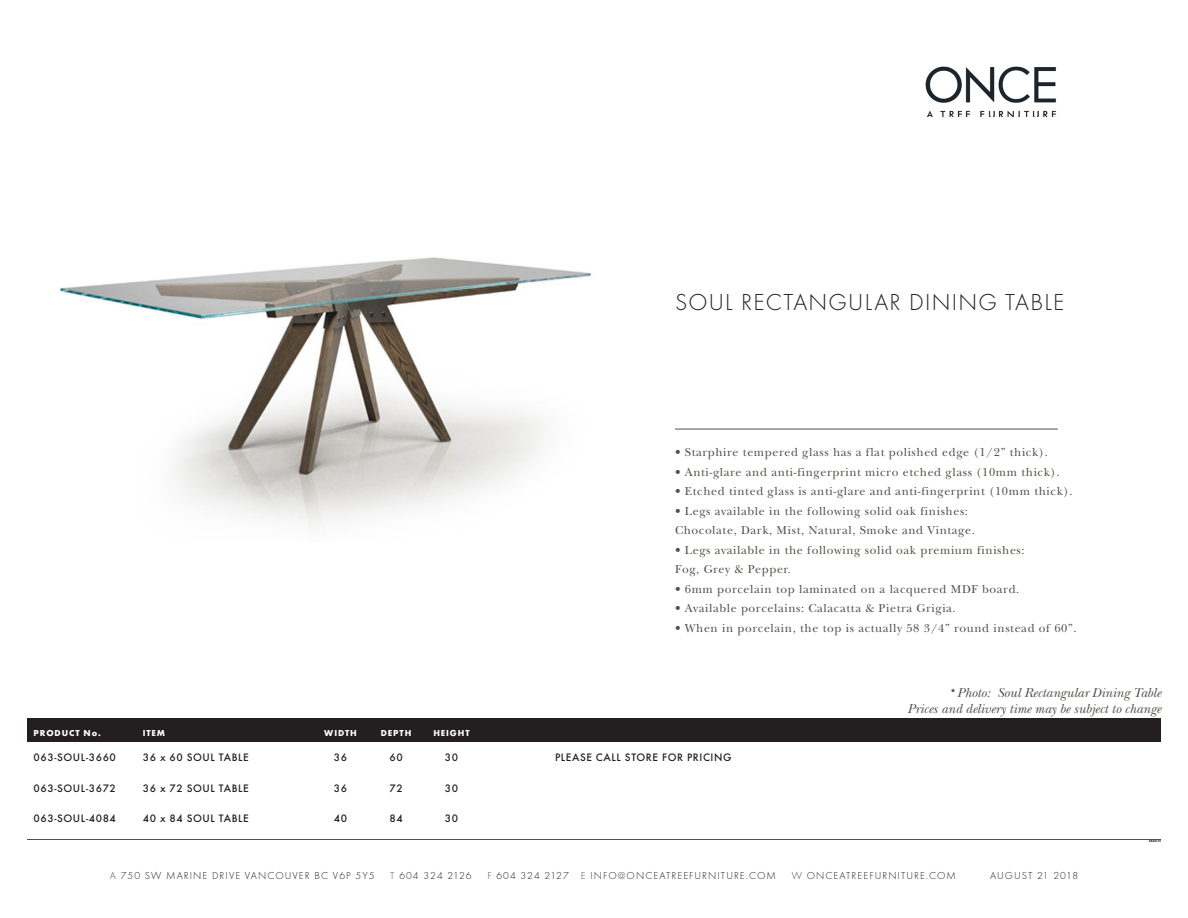
<style>
.page{position:relative;width:1188px;height:918px;background:#fff}
.page>*{position:absolute;margin:0;border:0;box-sizing:border-box;transform-origin:0 0}
.t1{font:300 24px "Futura EFCEOP";letter-spacing:.05em;color:#231f20}
.t2{font:italic 13.5px "New Baskerville Std";color:#535249}
.t3{font:12px "New Baskerville Std";letter-spacing:.05em;color:#535249}
.t4{font:500 11.25px "Futura EFCEOP";letter-spacing:.05em;color:#231f20}
.t5{font:300 10.5px "Futura EFCEOP";letter-spacing:.1em;color:#231f20}
.t6{font:700 9px "Futura EFCEOP";letter-spacing:.1em;color:#fff}
.t7{font:700 3px "Futura EFCEOP";color:#231f20}
.s1{font-family:"Futura EFCEOP";font-weight:700;font-style:normal;font-size:11.25px;color:#231f20}
.s2{color:#535249}
</style>
<div class="page">
<img style="left:925px;top:66px;width:131px;height:51px">
<hr style="left:27px;top:839px;width:1134px;height:1px;background:#535249">
<hr style="left:675px;top:429px;width:383px;height:1px;background:#535249">
<div style="left:27px;top:718px;width:1134px;height:24px;background:#231f20"></div>
<img style="left:60px;top:257px;width:532px;height:270px">
<p class="t1" style="left:675px;top:288px;width:391px">SOUL RECTANGULAR DINING TABLE</p>
<p class="t3" style="left:675px;top:445px;width:374px">• Starphire tempered glass has a flat polished edge (1/2” thick).</p>
<p class="t3" style="left:675px;top:465px;width:386px">• Anti-glare and anti-fingerprint micro etched glass (10mm thick).</p>
<p class="t3" style="left:675px;top:484px;width:399px">• Etched tinted glass is anti-glare and anti-fingerprint (10mm thick).</p>
<p class="t3" style="left:675px;top:504px;width:295px">• Legs available in the following solid oak finishes:</p>
<p class="t3" style="left:675px;top:523px;width:301px">Chocolate, Dark, Mist, Natural, Smoke and Vintage.</p>
<p class="t3" style="left:675px;top:543px;width:351px">• Legs available in the following solid oak premium finishes:</p>
<p class="t3" style="left:675px;top:562px;width:118px">Fog, Grey &amp; Pepper.</p>
<p class="t3" style="left:675px;top:582px;width:346px">• 6mm porcelain top laminated on a lacquered MDF board.</p>
<p class="t3" style="left:675px;top:601px;width:282px">• Available porcelains: Calacatta &amp; Pietra Grigia.</p>
<p class="t3" style="left:675px;top:621px;width:403px">• When in porcelain, the top is actually 58 3/4” round instead of 60”.</p>
<p class="t6" style="left:34px;top:727px;width:69px">PRODUCT No.</p>
<p class="t6" style="left:143px;top:727px;width:24px">ITEM</p>
<p class="t6" style="left:324px;top:727px;width:34px">WIDTH</p>
<p class="t6" style="left:381px;top:727px;width:32px">DEPTH</p>
<p class="t6" style="left:433px;top:727px;width:38px">HEIGHT</p>
<p class="t4" style="left:34px;top:751px;width:84px">063-SOUL-3660</p>
<p class="t4" style="left:143px;top:751px;width:108px">36 x 60 SOUL TABLE</p>
<p class="t4" style="left:334px;top:751px;width:15px">36</p>
<p class="t4" style="left:389px;top:751px;width:15px">60</p>
<p class="t4" style="left:445px;top:751px;width:15px">30</p>
<p class="t4" style="left:555px;top:751px;width:178px">PLEASE CALL STORE FOR PRICING</p>
<p class="t4" style="left:34px;top:781px;width:84px">063-SOUL-3672</p>
<p class="t4" style="left:143px;top:781px;width:108px">36 x 72 SOUL TABLE</p>
<p class="t4" style="left:334px;top:781px;width:15px">36</p>
<p class="t4" style="left:389px;top:781px;width:15px">72</p>
<p class="t4" style="left:445px;top:781px;width:15px">30</p>
<p class="t4" style="left:34px;top:811px;width:84px">063-SOUL-4084</p>
<p class="t4" style="left:143px;top:811px;width:108px">40 x 84 SOUL TABLE</p>
<p class="t4" style="left:334px;top:811px;width:15px">40</p>
<p class="t4" style="left:389px;top:811px;width:15px">84</p>
<p class="t4" style="left:445px;top:811px;width:15px">30</p>
<p class="t2" style="left:950px;top:685px;width:213px"><span class="s1">*</span>Photo: Soul Rectangular Dining Table</p>
<p class="t2" style="left:908px;top:701px;width:255px">Prices and delivery time may be subject to change</p>
<p class="t7" style="left:1149px;top:839px;width:14px">28-02-12</p>
<p class="t5" style="left:110px;top:870px;width:266px"><span class="s2">A</span> 750 SW MARINE DRIVE VANCOUVER BC V6P 5Y5</p>
<p class="t5" style="left:390px;top:870px;width:83px"><span class="s2">T</span> 604 324 2126</p>
<p class="t5" style="left:487px;top:870px;width:290px"><span class="s2">F</span> 604 324 2127 <span class="s2">E</span> INFO@ONCEATREEFURNITURE.COM</p>
<p class="t5" style="left:792px;top:870px;width:166px"><span class="s2">W</span> ONCEATREEFURNITURE.COM</p>
<p class="t5" style="left:990px;top:870px;width:89px">AUGUST 21 2018</p>
</div>
